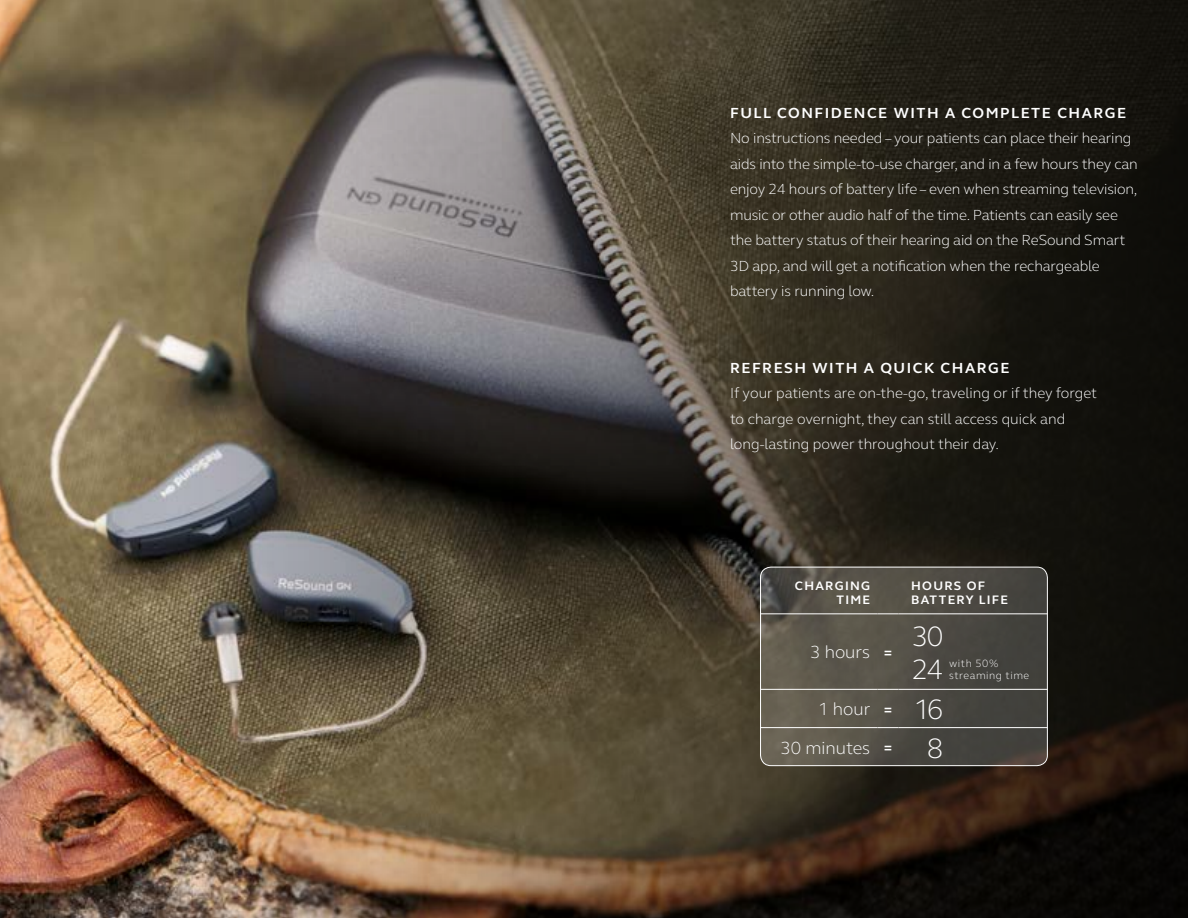
<style>
.page{position:relative;width:1188px;height:918px;background:#fff}
.page>*{position:absolute;margin:0;border:0;box-sizing:border-box;transform-origin:0 0}
.t1{font:300 28.8px "GN Elliot";color:#fff}
.t2{font:300 18px/38.4px "GN Elliot";color:#fff;text-align:right}
.t3{font:300 15px/25.5px "GN Elliot";letter-spacing:-.01em;color:#fff}
.t4{font:700 15px "GN Elliot";letter-spacing:.1em;color:#fff}
.t5{font:700 12.6px/14.4px "GN Elliot";letter-spacing:.1em;color:#fff;text-align:right}
.t6{font:300 10.8px/12px "GN Elliot";letter-spacing:.05em;color:#fff}
.s1{font-weight:700;font-size:13.65px}
.s2{font-size:28.8px}
</style>
<div class="page">
<img style="left:0;top:0;width:1188px;height:918px">
<hr style="left:898px;top:614px;width:150px;height:1px;background:#fff">
<hr style="left:898px;top:689px;width:150px;height:1px;background:#fff">
<hr style="left:898px;top:727px;width:150px;height:1px;background:#fff">
<svg style="left:760px;top:567px;width:287px;height:198px;background:#555149"></svg>
<p class="t4" style="left:730px;top:102px;width:398px">FULL CONFIDENCE WITH A COMPLETE CHARGE</p>
<p class="t3" style="left:730px;top:125px;width:409px">No instructions needed – your patients can place their hearing aids into the simple-to-use charger, and in a few hours they can enjoy 24 hours of battery life – even when streaming television, music or other audio half of the time. Patients can easily see the battery status of their hearing aid on the ReSound Smart 3D app, and will get a notification when the rechargeable battery is running low.</p>
<p class="t4" style="left:730px;top:357px;width:281px">REFRESH WITH A QUICK CHARGE</p>
<p class="t3" style="left:730px;top:380px;width:369px">If your patients are on-the-go, traveling or if they forget to charge overnight, they can still access quick and long-lasting power throughout their day.</p>
<p class="t5" style="left:795px;top:578px;width:77px">CHARGING<br>TIME</p>
<p class="t5" style="left:911px;top:578px;width:98px;text-align:left">HOURS OF<br>BATTERY LIFE</p>
<p class="t2" style="left:810px;top:632px;width:135px">3 hours <span class="s1">=</span> <sup>30</sup></p>
<h1 class="t1" style="left:912px;top:650px;width:33px">24</h1>
<p class="t2" style="left:780px;top:689px;width:165px">1 hour <span class="s1">=</span> <span class="s2">16<br></span>30 minutes <span class="s1">=</span> <span class="s2">8</span></p>
<p class="t6" style="left:949px;top:657px;width:82px">with 50% streaming time</p>
</div>
